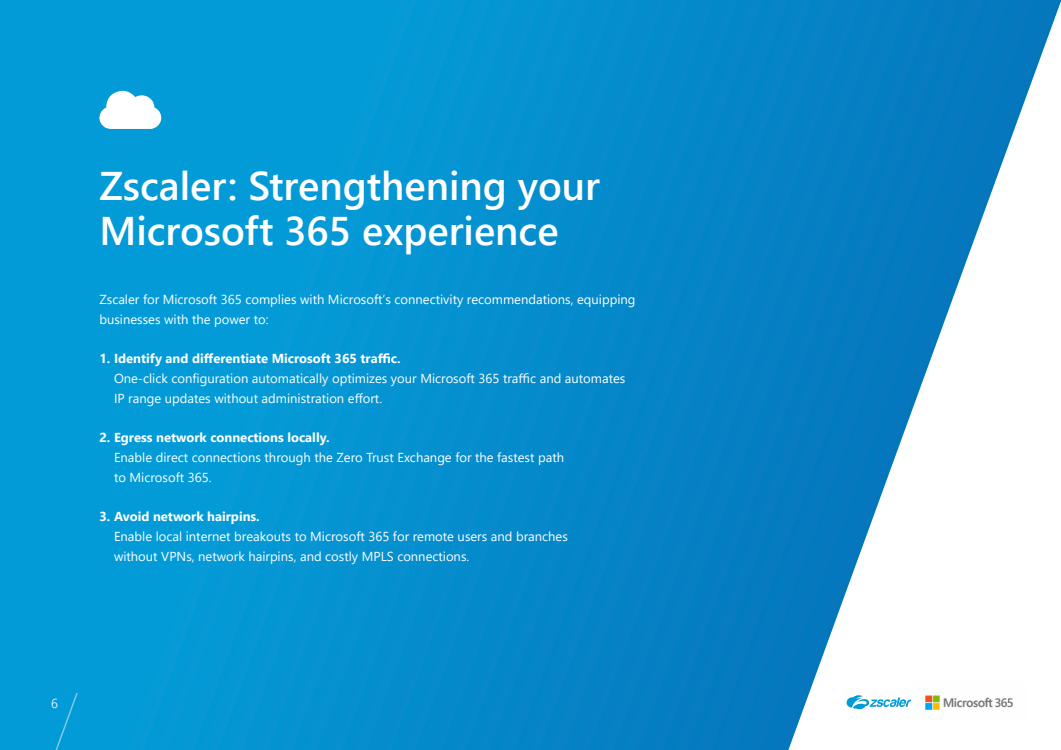
<style>
.page{position:relative;width:1061px;height:750px;background:#fff}
.page>*{position:absolute;margin:0;border:0;box-sizing:border-box;transform-origin:0 0}
.t1{font:600 40px/45px "Segoe UI";color:#fff}
.t2{font:13px/20px "Segoe UI";color:#fff}
.t3{font:700 13px "Segoe UI";color:#fff}
.t4{font:300 13px "Segoe UI";color:#fff}
</style>
<div class="page">
<img style="left:0;top:0;width:881px;height:750px">
<svg style="left:788px;top:1px;width:273px;height:749px"></svg>
<svg style="left:99px;top:89px;width:63px;height:40px"></svg>
<svg style="left:48px;top:693px;width:30px;height:57px;background:#089dd8"></svg>
<h1 class="t1" style="left:99px;top:160px;width:502px">Zscaler: Strengthening your<br>Microsoft 365 experience</h1>
<p class="t2" style="left:99px;top:288px;width:538px">Zscaler for Microsoft 365 complies with Microsoft’s connectivity recommendations, equipping businesses with the power to:</p>
<p class="t3" style="left:99px;top:346px;width:303px">1. Identify and differentiate Microsoft 365 traffic.</p>
<p class="t2" style="left:114px;top:367px;width:513px">One-click configuration automatically optimizes your Microsoft 365 traffic and automates<br>IP range updates without administration effort.</p>
<p class="t3" style="left:99px;top:425px;width:232px">2. Egress network connections locally.</p>
<p class="t2" style="left:114px;top:446px;width:452px">Enable direct connections through the Zero Trust Exchange for the fastest path to Microsoft 365.</p>
<p class="t3" style="left:99px;top:504px;width:162px">3. Avoid network hairpins.</p>
<p class="t2" style="left:114px;top:525px;width:455px">Enable local internet breakouts to Microsoft 365 for remote users and branches without VPNs, network hairpins, and costly MPLS connections.</p>
<p class="t4" style="left:51px;top:691px;width:8px">6</p>
</div>
